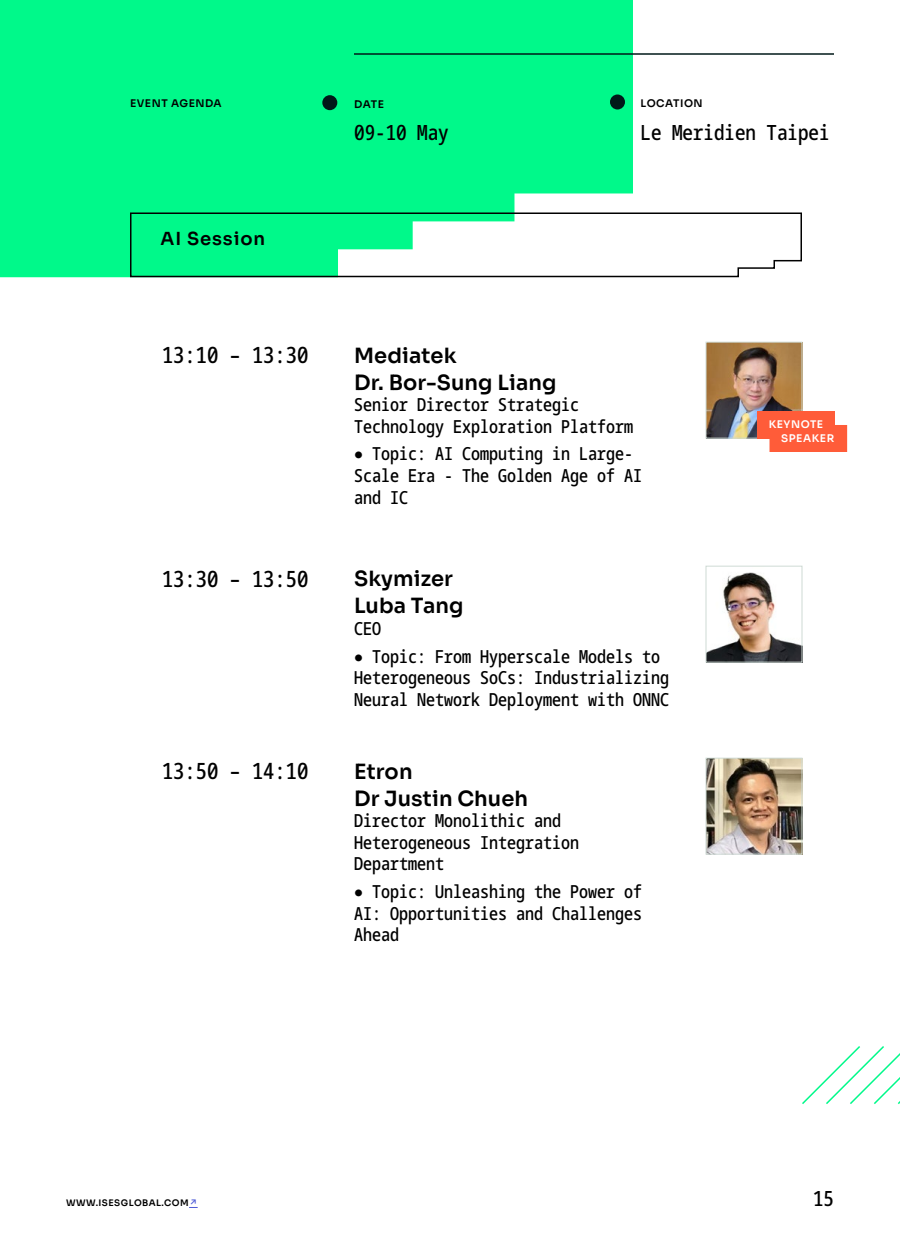
<style>
.page{position:relative;width:900px;height:1260px;background:#fff}
.page>*{position:absolute;margin:0;border:0;box-sizing:border-box;transform-origin:0 0}
.t1{font:500 extra-condensed 22.5px "Noto Sans Mono";color:#000}
.t2{font:600 21px/27px "Sora";letter-spacing:.005em;color:#000}
.t3{font:500 extra-condensed 21px "Noto Sans Mono";color:#000}
.t4{font:500 extra-condensed 18px/21.6px "Noto Sans Mono";color:#000}
.t5{font:600 18px "Sora";letter-spacing:.05em;color:#000}
.t6{font:600 10.5px "Sora";letter-spacing:.05em;color:#000}
.t7{font:600 10.5px/14px "Sora";letter-spacing:.05em;color:#fff}
.t8{font:600 9px "Sora";letter-spacing:.05em;color:#000}
.s1{font-family:"Inter";color:#4f5cd6}
</style>
<div class="page">
<svg style="left:802px;top:1046px;width:98px;height:58px"></svg>
<div style="left:0;top:0;width:633px;height:277px;background:#00f98a"></div>
<div style="left:322px;top:95px;width:15px;height:15px;background:#001919;border-radius:50%"></div>
<div style="left:610px;top:95px;width:15px;height:15px;background:#001919;border-radius:50%"></div>
<hr style="left:354px;top:53px;width:480px;height:2px;background:#001919">
<svg style="left:129px;top:212px;width:673px;height:66px"></svg>
<img style="left:708px;top:344px;width:92px;height:92px">
<div style="left:706px;top:342px;width:96px;height:96px;border:1px solid #cfdbd5"></div>
<img style="left:708px;top:572px;width:92px;height:88px">
<div style="left:706px;top:566px;width:96px;height:96px;border:1px solid #cfdbd5"></div>
<img style="left:708px;top:760px;width:92px;height:92px">
<div style="left:706px;top:758px;width:96px;height:96px;border:1px solid #cfdbd5"></div>
<div style="left:757px;top:411px;width:78px;height:27px;background:#ff5c39"></div>
<div style="left:770px;top:425px;width:77px;height:27px;background:#ff5c39"></div>
<p class="t6" style="left:130px;top:95px;width:93px">EVENT AGENDA</p>
<p class="t6" style="left:354px;top:95px;width:31px">DATE</p>
<p class="t3" style="left:354px;top:115px;width:96px">09-10 May</p>
<p class="t6" style="left:640px;top:95px;width:64px">LOCATION</p>
<p class="t3" style="left:640px;top:115px;width:190px">Le Meridien Taipei</p>
<p class="t5" style="left:161px;top:224px;width:106px">AI Session</p>
<p class="t1" style="left:162px;top:335px;width:148px">13:10 – 13:30</p>
<p class="t2" style="left:354px;top:340px;width:204px">Mediatek<br>Dr. Bor-Sung Liang</p>
<p class="t4" style="left:354px;top:393px;width:281px">Senior Director Strategic<br>Technology Exploration Platform</p>
<p class="t4" style="left:354px;top:442px;width:290px">● Topic: AI Computing in Large-<br>Scale Era - The Golden Age of AI and IC</p>
<p class="t7" style="left:781px;top:416px;width:54px;text-indent:-13px">KEYNOTE<br>SPEAKER</p>
<p class="t1" style="left:162px;top:559px;width:148px">13:30 – 13:50</p>
<p class="t2" style="left:354px;top:563px;width:111px">Skymizer<br>Luba Tang</p>
<p class="t4" style="left:354px;top:617px;width:28px">CEO</p>
<p class="t4" style="left:354px;top:644px;width:317px">● Topic: From Hyperscale Models to<br>Heterogeneous SoCs: Industrializing<br>Neural Network Deployment with ONNC</p>
<p class="t1" style="left:162px;top:751px;width:148px">13:50 – 14:10</p>
<p class="t2" style="left:354px;top:756px;width:176px">Etron<br>Dr Justin Chueh</p>
<p class="t4" style="left:354px;top:809px;width:227px">Director Monolithic and<br>Heterogeneous Integration<br>Department</p>
<p class="t4" style="left:354px;top:880px;width:290px;text-align:justify">● Topic: Unleashing the Power of AI: Opportunities and Challenges Ahead</p>
<p class="t8" style="left:66px;top:1195px;width:133px">WWW.ISESGLOBAL.COM<span class="s1">↗</span></p>
<p class="t3" style="left:813px;top:1180px;width:22px">15</p>
</div>
